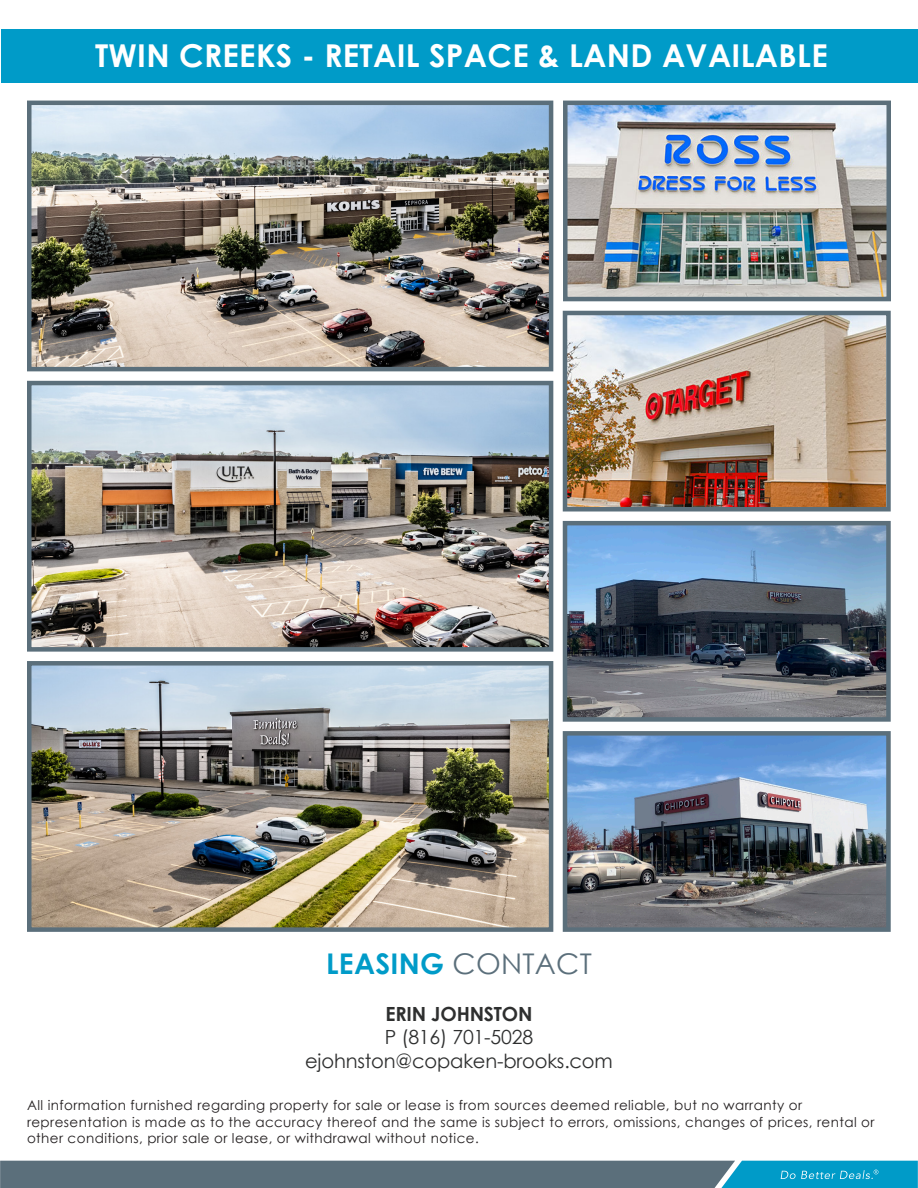
<style>
.page{position:relative;width:918px;height:1188px;background:#fff}
.page>*{position:absolute;margin:0;border:0;box-sizing:border-box;transform-origin:0 0}
.Subhead{font:700 31.5px "Century Gothic";letter-spacing:.01em;color:#fff}
.t1{font:700 28.5px "Century Gothic";letter-spacing:.01em;color:#009bc8}
.t2{font:19.5px/23.4px "Century Gothic";letter-spacing:-.01em;color:#2e2f2f;text-align:center}
.t3{font:700 19.5px "Century Gothic";letter-spacing:-.01em;color:#2e2f2f}
.t4{font:13.5px/16.2px "Century Gothic";letter-spacing:.03em;color:#231f20}
.s1{font-weight:400;color:#5b6f7b}
</style>
<div class="page">
<svg style="left:0;top:1161px;width:918px;height:27px"></svg>
<div style="left:1px;top:29px;width:916px;height:54px;background:#009bc8"></div>
<img style="left:32px;top:106px;width:516px;height:260px">
<div style="left:27px;top:101px;width:526px;height:270px;border:4px solid #5b6f7b"></div>
<img style="left:32px;top:386px;width:516px;height:261px">
<div style="left:27px;top:381px;width:526px;height:271px;border:4px solid #5b6f7b"></div>
<img style="left:32px;top:666px;width:516px;height:261px">
<div style="left:27px;top:661px;width:526px;height:271px;border:4px solid #5b6f7b"></div>
<img style="left:568px;top:106px;width:318px;height:190px">
<div style="left:563px;top:101px;width:328px;height:200px;border:4px solid #5b6f7b"></div>
<img style="left:568px;top:316px;width:318px;height:191px">
<div style="left:563px;top:311px;width:328px;height:201px;border:4px solid #5b6f7b"></div>
<img style="left:568px;top:526px;width:318px;height:191px">
<div style="left:563px;top:521px;width:328px;height:201px;border:4px solid #5b6f7b"></div>
<img style="left:568px;top:736px;width:318px;height:191px">
<div style="left:563px;top:731px;width:328px;height:201px;border:4px solid #5b6f7b"></div>
<p class="Subhead" style="left:95px;top:31px;width:734px">TWIN CREEKS - RETAIL SPACE &amp; LAND AVAILABLE</p>
<h2 class="t1" style="left:326px;top:942px;width:267px">LEASING <span class="s1">CONTACT</span></h2>
<h3 class="t3" style="left:385px;top:999px;width:149px">ERIN JOHNSTON</h3>
<h3 class="t2" style="left:305px;top:1025px;width:309px">P (816) 701-5028 ejohnston@copaken-brooks.com</h3>
<p class="t4" style="left:27px;top:1097px;width:849px">All information furnished regarding property for sale or lease is from sources deemed reliable, but no warranty or representation is made as to the accuracy thereof and the same is subject to errors, omissions, changes of prices, rental or other conditions, prior sale or lease, or withdrawal without notice.</p>
</div>
